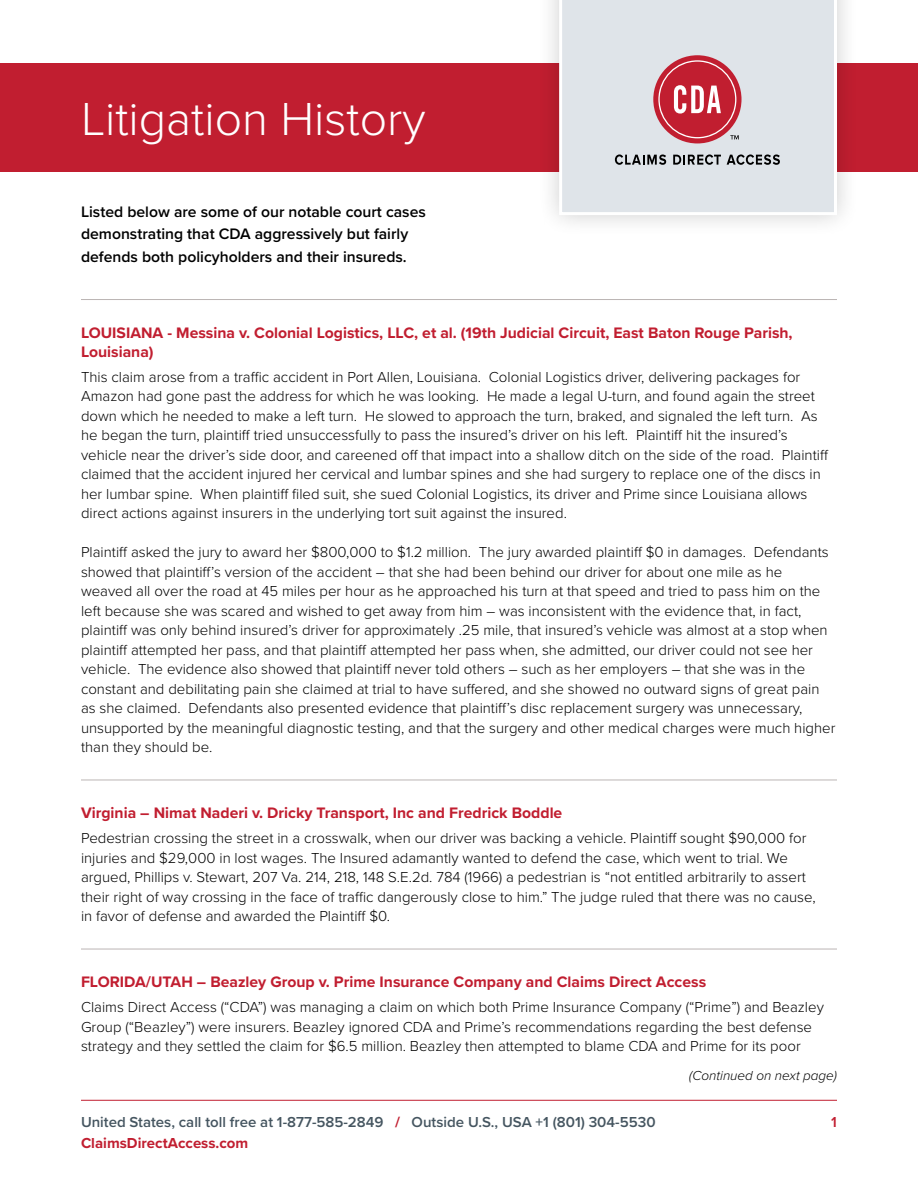
<style>
.page{position:relative;width:918px;height:1188px;background:#fff}
.page>*{position:absolute;margin:0;border:0;box-sizing:border-box;transform-origin:0 0}
.t1{font:300 48px "Proxima Nova";color:#fff}
.t2{font:700 15.75px/18.9px "Proxima Nova";color:#c11e30}
.t3{font:600 15.75px/22.5px "Proxima Nova";color:#000}
.t4{font:300 15px/19.5px "Proxima Nova";color:#000}
.t5{font:600 15px "Proxima Nova";color:#455560}
.t6{font:700 15px "Proxima Nova";color:#c11e30}
.t7{font:600 15px "Proxima Nova";color:#c11e30}
.t8{font:italic 300 13.5px "Proxima Nova";color:#000}
.s1{font-weight:700;color:#c11e30}
</style>
<div class="page">
<hr style="left:81px;top:1100px;width:756px;height:1px;background:#c11e30">
<div style="left:0;top:64px;width:918px;height:108px;background:#c11e30"></div>
<div style="left:536px;top:0;width:324px;height:238px;background:#000;opacity:.2"></div>
<div style="left:559px;top:0;width:278px;height:215px;background:#dfe4e9"></div>
<div style="left:653px;top:55px;width:89px;height:88px;background:#c11e30;border-radius:50%"></div>
<svg style="left:615px;top:154px;width:51px;height:11px"></svg>
<svg style="left:673px;top:154px;width:48px;height:11px"></svg>
<svg style="left:727px;top:154px;width:53px;height:11px"></svg>
<svg style="left:658px;top:60px;width:81px;height:79px"></svg>
<hr style="left:81px;top:299px;width:756px;height:1px;background:#bbb5b4">
<hr style="left:81px;top:780px;width:756px;height:1px;background:#bbb5b4">
<hr style="left:81px;top:949px;width:756px;height:1px;background:#bbb5b4">
<h1 class="t1" style="left:81px;top:83px;width:346px">Litigation History</h1>
<p class="t3" style="left:81px;top:200px;width:346px">Listed below are some of our notable court cases demonstrating that CDA aggressively but fairly defends both policyholders and their insureds.</p>
<p class="t2" style="left:81px;top:323px;width:713px">LOUISIANA - Messina v. Colonial Logistics, LLC, et al. (19th Judicial Circuit, East Baton Rouge Parish,<br>Louisiana)</p>
<p class="t4" style="left:81px;top:366px;width:749px">This claim arose from a traffic accident in Port Allen, Louisiana. Colonial Logistics driver, delivering packages for Amazon had gone past the address for which he was looking. He made a legal U-turn, and found again the street down which he needed to make a left turn. He slowed to approach the turn, braked, and signaled the left turn. As he began the turn, plaintiff tried unsuccessfully to pass the insured’s driver on his left. Plaintiff hit the insured’s vehicle near the driver’s side door, and careened off that impact into a shallow ditch on the side of the road. Plaintiff claimed that the accident injured her cervical and lumbar spines and she had surgery to replace one of the discs in her lumbar spine. When plaintiff filed suit, she sued Colonial Logistics, its driver and Prime since Louisiana allows direct actions against insurers in the underlying tort suit against the insured.</p>
<p class="t4" style="left:81px;top:541px;width:756px">Plaintiff asked the jury to award her $800,000 to $1.2 million. The jury awarded plaintiff $0 in damages. Defendants showed that plaintiff’s version of the accident – that she had been behind our driver for about one mile as he weaved all over the road at 45 miles per hour as he approached his turn at that speed and tried to pass him on the left because she was scared and wished to get away from him – was inconsistent with the evidence that, in fact, plaintiff was only behind insured’s driver for approximately .25 mile, that insured’s vehicle was almost at a stop when plaintiff attempted her pass, and that plaintiff attempted her pass when, she admitted, our driver could not see her vehicle. The evidence also showed that plaintiff never told others – such as her employers – that she was in the constant and debilitating pain she claimed at trial to have suffered, and she showed no outward signs of great pain as she claimed. Defendants also presented evidence that plaintiff’s disc replacement surgery was unnecessary, unsupported by the meaningful diagnostic testing, and that the surgery and other medical charges were much higher than they should be.</p>
<p class="t2" style="left:81px;top:803px;width:483px">Virginia – Nimat Naderi v. Dricky Transport, Inc and Fredrick Boddle</p>
<p class="t4" style="left:81px;top:827px;width:736px">Pedestrian crossing the street in a crosswalk, when our driver was backing a vehicle. Plaintiff sought $90,000 for injuries and $29,000 in lost wages. The Insured adamantly wanted to defend the case, which went to trial. We argued, Phillips v. Stewart, 207 Va. 214, 218, 148 S.E.2d. 784 (1966) a pedestrian is “not entitled arbitrarily to assert their right of way crossing in the face of traffic dangerously close to him.” The judge ruled that there was no cause, in favor of defense and awarded the Plaintiff $0.</p>
<p class="t2" style="left:81px;top:972px;width:627px">FLORIDA/UTAH – Beazley Group v. Prime Insurance Company and Claims Direct Access</p>
<p class="t4" style="left:81px;top:997px;width:744px">Claims Direct Access (“CDA”) was managing a claim on which both Prime Insurance Company (“Prime”) and Beazley<br>Group (“Beazley”) were insurers. Beazley ignored CDA and Prime’s recommendations regarding the best defense strategy and they settled the claim for $6.5 million. Beazley then attempted to blame CDA and Prime for its poor</p>
<p class="t8" style="left:689px;top:1065px;width:149px">(Continued on next page)</p>
<p class="t5" style="left:81px;top:1111px;width:576px">United States, call toll free at 1-877-585-2849 <span class="s1">/</span> Outside U.S., USA +1 (801) 304-5530</p>
<p class="t6" style="left:81px;top:1132px;width:169px">ClaimsDirectAccess.com</p>
<p class="t7" style="left:831px;top:1111px;width:7px">1</p>
</div>
